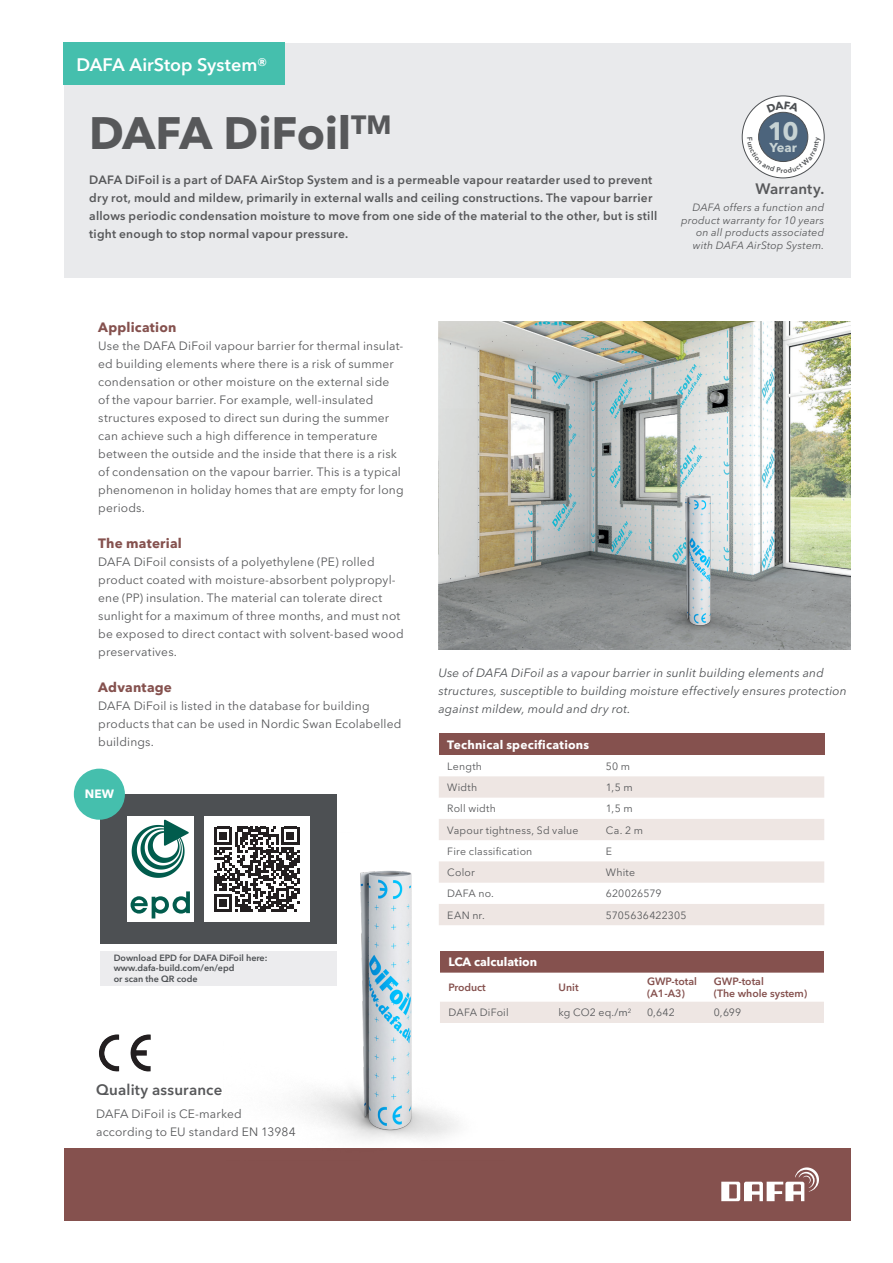
<style>
.page{position:relative;width:893px;height:1263px;background:#fff}
.page>*{position:absolute;margin:0;border:0;box-sizing:border-box;transform-origin:0 0}
.t1{font:700 45px "Avenir Next LT Pro";letter-spacing:-.005em;color:#57585a}
.t2{font:700 25.05px "Avenir Next LT Pro";color:#c7d3d4}
.t3{font:600 18px "Avenir Next LT Pro";color:#fff}
._2_underrubrik{font:600 15px "Avenir Next LT Pro";letter-spacing:.015em;color:#57585a}
.underrubrik{font:600 15px "Avenir Next LT Pro";letter-spacing:.01em;color:#57585a}
._3_Brødtekst{font:700 13.5px "Avenir Next LT Pro";letter-spacing:.015em;color:#85514e}
.t4{font:700 12.9px "Avenir Next LT Pro";color:#c7d3d4}
._3_Brødtekst-2{font:12px/18px "Avenir Next LT Pro";letter-spacing:.015em;color:#57585a}
.t5{font:600 12px/18px "Avenir Next LT Pro";letter-spacing:.02em;color:#57585a}
._3_Brødtekst-3{font:italic 12px/18px "Avenir Next LT Pro";letter-spacing:.015em;color:#4d5053}
._1_Overskrift{font:700 12px "Avenir Next LT Pro";letter-spacing:.015em;color:#fff}
.t6{font:10.5px "Avenir Next LT Pro";letter-spacing:.02em;color:#57585a}
.underrubrik-2{font:italic 10.5px/12.6px "Avenir Next LT Pro";letter-spacing:.02em;color:#57585a;text-align:right}
.t7{font:600 10.5px/12.6px "Avenir Next LT Pro";color:#85514e}
.t8{font:600 9px/10.8px "Avenir Next LT Pro";color:#4d5053}
.s1{color:#4d5053}
</style>
<div class="page">
<div style="left:64px;top:43px;width:786px;height:234px;background:#e9eaec"></div>
<div style="left:64px;top:43px;width:221px;height:42px;background:#45bfad"></div>
<div style="left:439px;top:733px;width:385px;height:22px;background:#85514e"></div>
<svg style="left:439px;top:776px;width:385px;height:149px;fill:#eee6e3"></svg>
<div style="left:64px;top:1148px;width:786px;height:72px;background:#85514e"></div>
<svg style="left:721px;top:1167px;width:98px;height:34px"></svg>
<img style="left:99px;top:1034px;width:52px;height:37px">
<div style="left:742px;top:96px;width:82px;height:82px;background:#fff;border-radius:50%"></div>
<div style="left:742px;top:96px;width:82px;height:82px;border:1px solid #4d5053;border-radius:50%"></div>
<div style="left:759px;top:112px;width:49px;height:50px;background:#4c647c;border-radius:50%"></div>
<div style="left:758px;top:112px;width:50px;height:50px;border:1px solid #4d5053;border-radius:50%"></div>
<img style="left:438px;top:322px;width:413px;height:327px">
<img style="left:617px;top:477px;width:163px;height:163px">
<img style="left:223px;top:832px;width:328px;height:308px">
<div style="left:440px;top:951px;width:384px;height:22px;background:#85514e"></div>
<svg style="left:440px;top:973px;width:384px;height:50px"></svg>
<div style="left:101px;top:951px;width:236px;height:34px;background:#ececee"></div>
<div style="left:74px;top:769px;width:51px;height:51px;background:#45bfad;border-radius:50%"></div>
<svg style="left:101px;top:794px;width:236px;height:150px"></svg>
<svg style="left:747px;top:137px;width:74px;height:36px"></svg>
<p class="t3" style="left:77px;top:53px;width:193px">DAFA AirStop System®</p>
<p class="t1" style="left:89px;top:106px;width:304px">DAFA DiFoil<sup>TM</sup></p>
<p class="t5" style="left:89px;top:171px;width:569px">DAFA DiFoil is a part of DAFA AirStop System and is a permeable vapour reatarder used to prevent dry rot, mould and mildew, primarily in external walls and ceiling constructions. The vapour barrier allows periodic condensation moisture to move from one side of the material to the other, but is still tight enough to stop normal vapour pressure.</p>
<p class="t2" style="left:768px;top:116px;width:32px">10</p>
<p class="t4" style="left:769px;top:139px;width:29px">Year</p>
<p class="underrubrik" style="left:755px;top:180px;width:70px">Warranty.</p>
<p class="underrubrik-2" style="left:681px;top:201px;width:145px">DAFA offers a function and product warranty for 10 years on all products associated with DAFA AirStop System.</p>
<p class="_3_Brødtekst" style="left:98px;top:319px;width:80px">Application</p>
<p class="_3_Brødtekst-2" style="left:98px;top:337px;width:307px">Use the DAFA DiFoil vapour barrier for thermal insulat&shy;ed building elements where there is a risk of summer condensation or other moisture on the external side<br>of the vapour barrier. For example, well-insulated structures exposed to direct sun during the summer can achieve such a high difference in temperature between the outside and the inside that there is a risk of condensation on the vapour barrier. This is a typical phenomenon in holiday homes that are empty for long periods.</p>
<p class="_3_Brødtekst" style="left:98px;top:535px;width:85px">The material</p>
<p class="_3_Brødtekst-2" style="left:98px;top:553px;width:307px">DAFA DiFoil consists of a polyethylene (PE) rolled product coated with moisture-absorbent polypropyl&shy;ene (PP) insulation. The material can tolerate direct sunlight for a maximum of three months, and must not be exposed to direct contact with solvent-based wood preservatives.</p>
<p class="_3_Brødtekst" style="left:98px;top:679px;width:75px">Advantage</p>
<p class="_3_Brødtekst-2" style="left:98px;top:697px;width:305px">DAFA DiFoil is listed in the database for building products that can be used in Nordic Swan Ecolabelled buildings.</p>
<p class="_1_Overskrift" style="left:85px;top:787px;width:31px">NEW</p>
<p class="t8" style="left:114px;top:952px;width:155px">Download EPD for DAFA DiFoil here:</p>
<p class="t8" style="left:114px;top:963px;width:122px">www.dafa-build.com/en/epd or scan the QR code</p>
<p class="_2_underrubrik" style="left:96px;top:1081px;width:128px">Quality assurance</p>
<p class="_3_Brødtekst-2" style="left:96px;top:1104px;width:147px">DAFA DiFoil is CE-marked</p>
<p class="_3_Brødtekst-2" style="left:96px;top:1122px;width:201px">according to EU standard EN 13984</p>
<p class="_3_Brødtekst-3" style="left:438px;top:663px;width:410px">Use of DAFA DiFoil as a vapour barrier in sunlit building elements and structures, susceptible to building moisture effectively ensures protection against mildew, mould and dry rot.</p>
<p class="_1_Overskrift" style="left:447px;top:737px;width:143px">Technical specifications</p>
<p class="t6" style="left:447px;top:760px;width:36px">Length</p>
<p class="t6" style="left:606px;top:760px;width:26px">50 m</p>
<p class="t6" style="left:447px;top:781px;width:32px">Width</p>
<p class="t6" style="left:606px;top:781px;width:28px">1,5 m</p>
<p class="t6" style="left:447px;top:802px;width:50px">Roll width</p>
<p class="t6" style="left:606px;top:802px;width:28px">1,5 m</p>
<p class="t6" style="left:447px;top:823px;width:133px">Vapour tightness, Sd value</p>
<p class="t6" style="left:606px;top:823px;width:39px">Ca. 2 m</p>
<p class="t6" style="left:447px;top:845px;width:87px">Fire classification</p>
<p class="t6" style="left:606px;top:845px;width:8px">E</p>
<p class="t6" style="left:447px;top:866px;width:29px">Color</p>
<p class="t6" style="left:606px;top:866px;width:31px">White</p>
<p class="t6" style="left:447px;top:887px;width:48px">DAFA no.</p>
<p class="t6" style="left:606px;top:887px;width:57px">620026579</p>
<p class="t6" style="left:447px;top:909px;width:39px">EAN nr.</p>
<p class="t6" style="left:606px;top:909px;width:82px">5705636422305</p>
<p class="_1_Overskrift" style="left:448px;top:955px;width:90px">LCA calculation</p>
<p class="t7" style="left:448px;top:981px;width:39px">Product</p>
<p class="t7" style="left:559px;top:981px;width:21px">Unit</p>
<p class="t7" style="left:647px;top:975px;width:52px">GWP-total (A1-A3)</p>
<p class="t7" style="left:714px;top:975px;width:95px">GWP-total<br>(The whole system)</p>
<p class="t6" style="left:448px;top:1006px;width:62px">DAFA DiFoil</p>
<p class="t6" style="left:559px;top:1006px;width:74px">kg CO2 eq.<span class="s1">/m</span><sup>2</sup></p>
<p class="t6" style="left:647px;top:1006px;width:29px">0,642</p>
<p class="t6" style="left:714px;top:1006px;width:29px">0,699</p>
</div>
